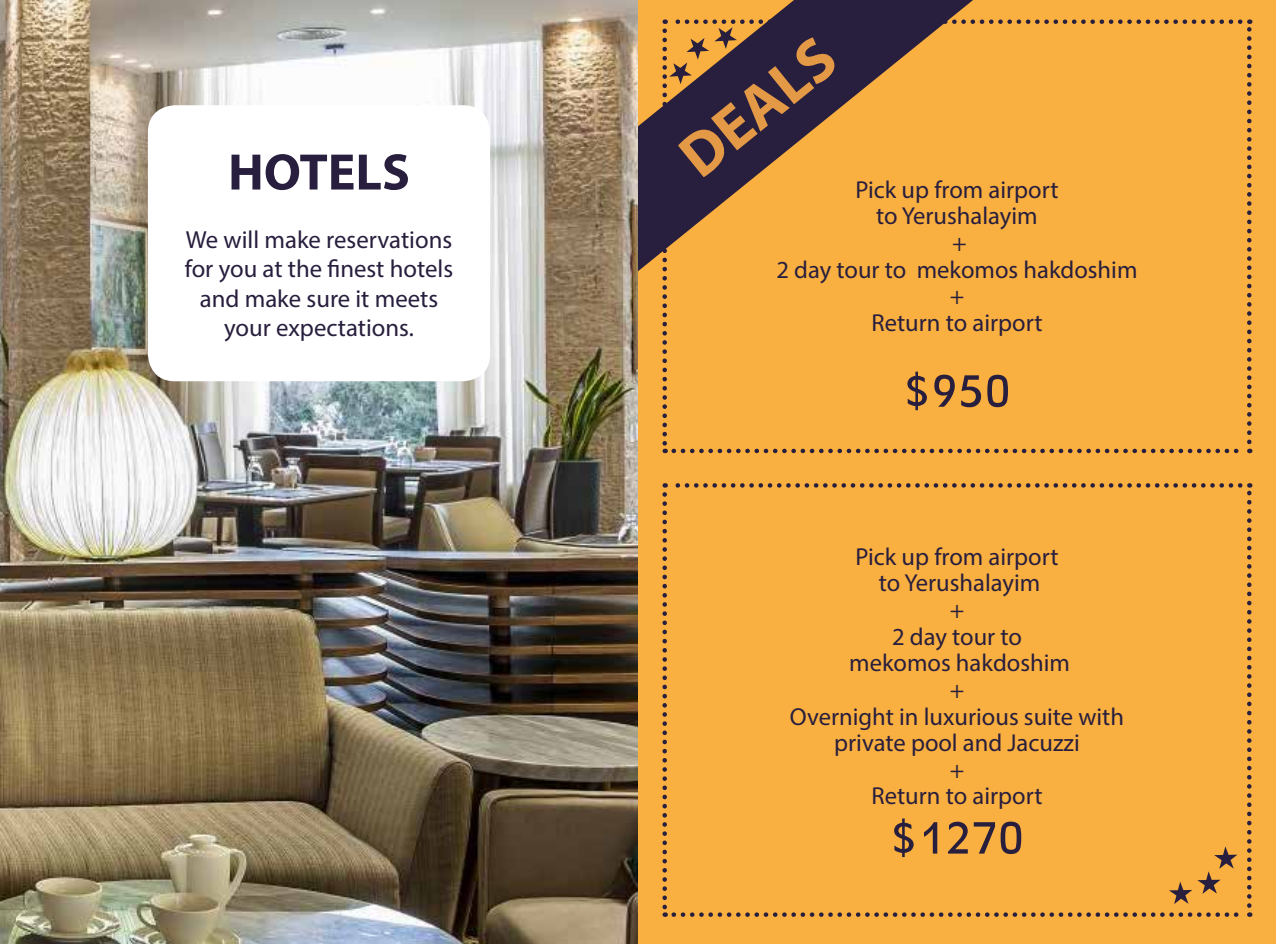
<style>
.page{position:relative;width:1276px;height:944px;background:#fff}
.page>*{position:absolute;margin:0;border:0;box-sizing:border-box;transform-origin:0 0}
.t1{font:700 61.65px "Myriad Pro";color:#e39945}
.t2{font:61.43px "Fb Reforma";color:#281e3d}
.t3{font:700 51.75px "Myriad Pro";color:#281e3d}
.t4{font:24.75px/29.2px "Myriad Pro";color:#281e3d;text-align:center}
.t5{font:24.53px/26.6px "Myriad Pro";color:#281e3d;text-align:center}
</style>
<div class="page">
<img style="left:0;top:0;width:638px;height:944px">
<div style="left:148px;top:105px;width:342px;height:276px;background:#fff;border-radius:27px"></div>
<div style="left:638px;top:0;width:638px;height:944px;background:#fab040"></div>
<svg style="left:638px;top:0;width:335px;height:271px;fill:#281e3d"></svg>
<svg style="left:662px;top:494px;width:5px;height:423px"></svg>
<svg style="left:673px;top:912px;width:577px;height:5px"></svg>
<svg style="left:1247px;top:483px;width:4px;height:423px"></svg>
<svg style="left:664px;top:483px;width:576px;height:5px"></svg>
<svg style="left:662px;top:19px;width:589px;height:434px"></svg>
<svg style="left:1169px;top:846px;width:68px;height:58px"></svg>
<h3 class="t3" style="left:228px;top:138px;width:183px">HOTELS</h3>
<p class="t4" style="left:185px;top:225px;width:270px">We will make reservations for you at the finest hotels and make sure it meets your expectations.</p>
<h1 class="t1" style="left:662px;top:133px;width:182px;rotate:-39deg">DEALS</h1>
<p class="t5" style="left:776px;top:176px;width:362px">Pick up from airport<br>to Yerushalayim<br>+<br>2 day tour to mekomos hakdoshim +<br>Return to airport</p>
<h2 class="t2" style="left:903px;top:356px;width:109px">$950</h2>
<p class="t5" style="left:790px;top:543px;width:336px">Pick up from airport<br>to Yerushalayim<br>+<br>2 day tour to<br>mekomos hakdoshim<br>+<br>Overnight in luxurious suite with private pool and Jacuzzi<br>+<br>Return to airport</p>
<h2 class="t2" style="left:889px;top:803px;width:136px">$1270</h2>
</div>
